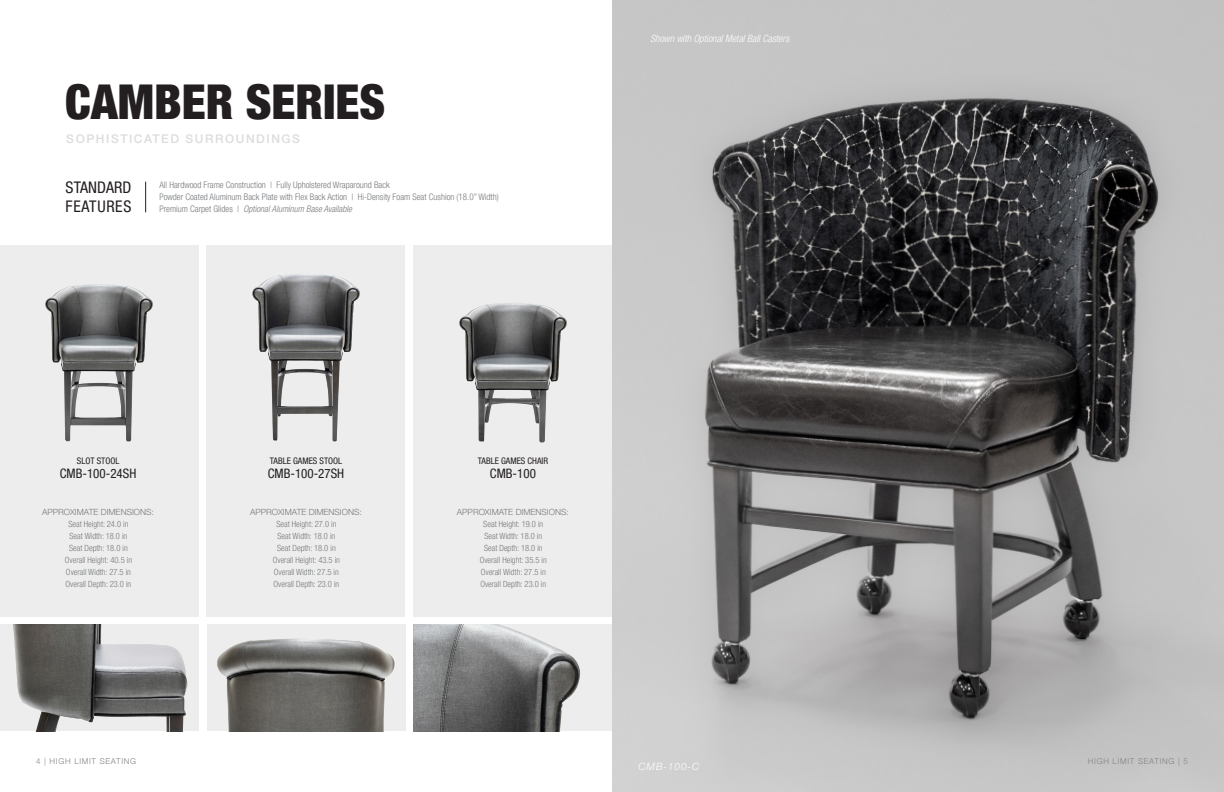
<style>
.page{position:relative;width:1224px;height:792px;background:#fff}
.page>*{position:absolute;margin:0;border:0;box-sizing:border-box;transform-origin:0 0}
.t1{font:900 condensed 48px "Helvetica Neue LT Pro";color:#231f20}
.t2{font:condensed 16px/19.2px "Helvetica Neue LT Pro";letter-spacing:.005em;color:#231f20}
.t3{font:condensed 13px "Helvetica Neue LT Pro";color:#231f20}
.t4{font:500 12px "Helvetica Neue LT Pro";letter-spacing:.13em;color:#dcdcdc}
.t5{font:italic 300 condensed 10px "Helvetica Neue LT Pro";color:#fff}
.t6{font:italic 300 10px "Helvetica Neue LT Pro";letter-spacing:.09em;color:#fff}
.t7{font:300 condensed 9px/12px "Helvetica Neue LT Pro";color:#76787b}
.t8{font:italic 300 condensed 9px "Helvetica Neue LT Pro";color:#76787b}
.t9{font:condensed 9px "Helvetica Neue LT Pro";color:#231f20}
.t10{font:300 condensed 8.5px "Helvetica Neue LT Pro";color:#76787b}
.t11{font:300 8.5px "Helvetica Neue LT Pro";color:#76787b}
.t12{font:300 8px "Helvetica Neue";letter-spacing:.09em;color:#808285}
.s1{font-style:normal}
</style>
<div class="page">
<div style="left:207px;top:245px;width:198px;height:371px;background:#ededed"></div>
<img style="left:252px;top:274px;width:108px;height:168px">
<img style="left:612px;top:0;width:612px;height:792px">
<div style="left:0;top:245px;width:198px;height:371px;background:#ededed"></div>
<img style="left:45px;top:284px;width:108px;height:158px">
<div style="left:414px;top:245px;width:198px;height:371px;background:#ededed"></div>
<img style="left:459px;top:303px;width:108px;height:140px">
<img style="left:414px;top:625px;width:198px;height:106px">
<img style="left:0;top:625px;width:198px;height:106px">
<img style="left:207px;top:625px;width:198px;height:106px">
<hr style="left:145px;top:182px;width:1px;height:30px;background:#231f20">
<p class="t1" style="left:65px;top:73px;width:322px">CAMBER SERIES</p>
<p class="t4" style="left:66px;top:132px;width:235px">SOPHISTICATED SURROUNDINGS</p>
<p class="t2" style="left:66px;top:178px;width:67px">STANDARD<br>FEATURES</p>
<p class="t7" style="left:159px;top:179px;width:341px">All Hardwood Frame Construction | Fully Upholstered Wraparound Back<br>Powder Coated Aluminum Back Plate with Flex Back Action | Hi-Density Foam Seat Cushion (18.0” Width)</p>
<p class="t8" style="left:159px;top:204px;width:194px"><span class="s1">Premium Carpet Glides |</span> Optional Aluminum Base Available</p>
<p class="t5" style="left:650px;top:33px;width:140px">Shown with Optional Metal Ball Casters</p>
<p class="t9" style="left:77px;top:456px;width:44px">SLOT STOOL</p>
<p class="t3" style="left:60px;top:466px;width:78px">CMB-100-24SH</p>
<p class="t11" style="left:42px;top:507px;width:113px">APPROXIMATE DIMENSIONS:</p>
<p class="t10" style="left:68px;top:519px;width:62px">Seat Height: 24.0 in</p>
<p class="t10" style="left:70px;top:531px;width:59px">Seat Width: 18.0 in</p>
<p class="t10" style="left:69px;top:543px;width:60px">Seat Depth: 18.0 in</p>
<p class="t10" style="left:65px;top:555px;width:69px">Overall Height: 40.5 in</p>
<p class="t10" style="left:66px;top:567px;width:67px">Overall Width: 27.5 in</p>
<p class="t10" style="left:66px;top:579px;width:67px">Overall Depth: 23.0 in</p>
<p class="t9" style="left:270px;top:456px;width:74px">TABLE GAMES STOOL</p>
<p class="t3" style="left:268px;top:466px;width:78px">CMB-100-27SH</p>
<p class="t11" style="left:250px;top:507px;width:113px">APPROXIMATE DIMENSIONS:</p>
<p class="t10" style="left:276px;top:519px;width:62px">Seat Height: 27.0 in</p>
<p class="t10" style="left:278px;top:531px;width:59px">Seat Width: 18.0 in</p>
<p class="t10" style="left:277px;top:543px;width:60px">Seat Depth: 18.0 in</p>
<p class="t10" style="left:273px;top:555px;width:69px">Overall Height: 43.5 in</p>
<p class="t10" style="left:274px;top:567px;width:67px">Overall Width: 27.5 in</p>
<p class="t10" style="left:274px;top:579px;width:67px">Overall Depth: 23.0 in</p>
<p class="t9" style="left:478px;top:456px;width:72px">TABLE GAMES CHAIR</p>
<p class="t3" style="left:490px;top:466px;width:47px">CMB-100</p>
<p class="t11" style="left:457px;top:507px;width:113px">APPROXIMATE DIMENSIONS:</p>
<p class="t10" style="left:483px;top:519px;width:62px">Seat Height: 19.0 in</p>
<p class="t10" style="left:484px;top:531px;width:59px">Seat Width: 18.0 in</p>
<p class="t10" style="left:484px;top:543px;width:60px">Seat Depth: 18.0 in</p>
<p class="t10" style="left:480px;top:555px;width:69px">Overall Height: 35.5 in</p>
<p class="t10" style="left:481px;top:567px;width:67px">Overall Width: 27.5 in</p>
<p class="t10" style="left:480px;top:579px;width:67px">Overall Depth: 23.0 in</p>
<p class="t12" style="left:36px;top:754px;width:102px">4 | HIGH LIMIT SEATING</p>
<p class="t12" style="left:1088px;top:754px;width:102px">HIGH LIMIT SEATING | 5</p>
<p class="t6" style="left:639px;top:761px;width:62px">CMB-100-C</p>
</div>
